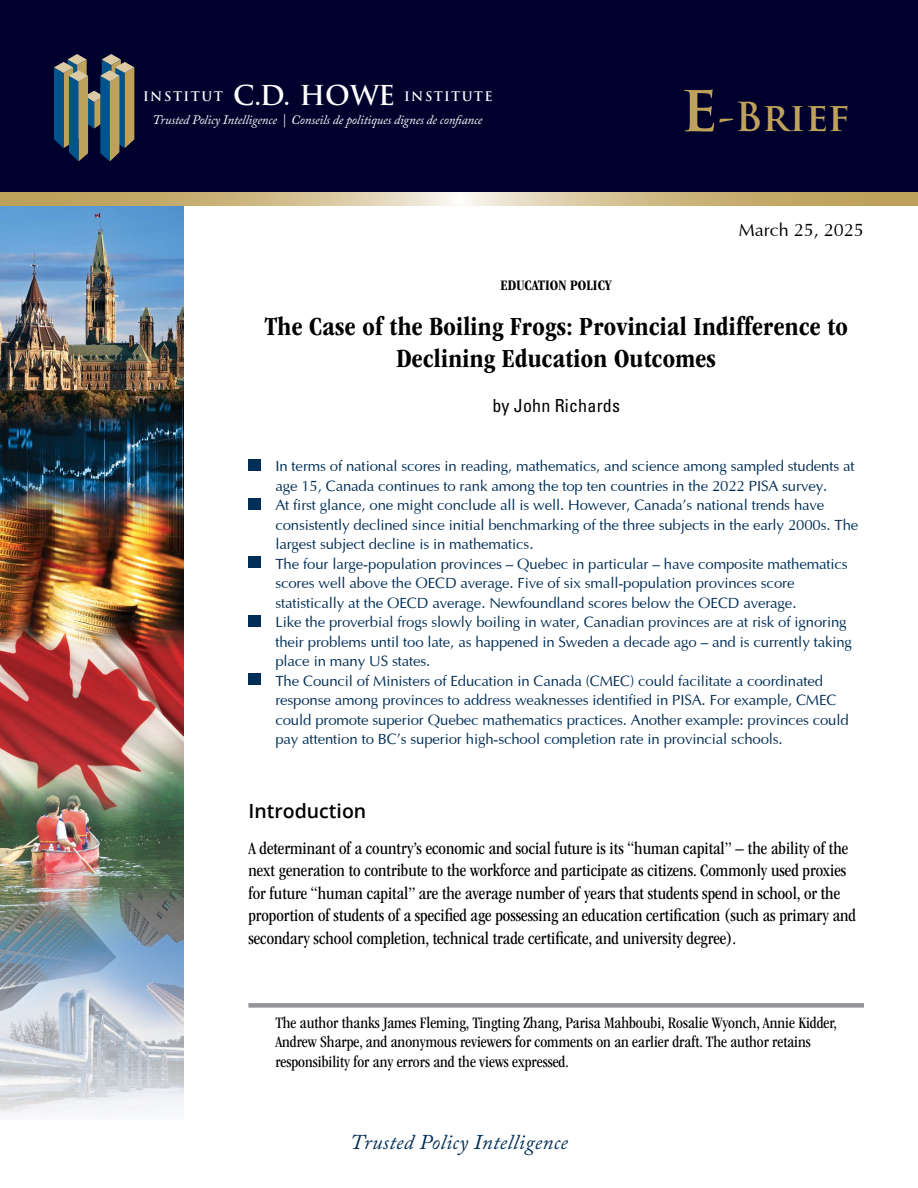
<style>
.page{position:relative;width:918px;height:1188px;background:#fff}
.page>*{position:absolute;margin:0;border:0;box-sizing:border-box;transform-origin:0 0}
.t1{font:700 39px "Trajan Pro";color:#bea15b}
.t2{font:700 condensed 27px/31.5px "ITC Garamond Std";letter-spacing:.01em;color:#000;text-align:center}
.t3{font:italic 21px "Adobe Caslon Pro";letter-spacing:.02em;color:#002e56}
.t4{font:600 19.5px "Open Sans";color:#000}
.t5{font:condensed 18px/22.5px "ITC Garamond Std";color:#000}
.t6{font:condensed 18px "Univers";letter-spacing:.01em;color:#000}
.t7{font:18px "Optima";color:#000}
.t8{font:condensed 16.5px/19.5px "ITC Garamond Std";color:#000}
.t9{font:15px/19.5px "Optima";letter-spacing:-.01em;color:#002e56}
.t10{font:700 condensed 15px "ITC Garamond Std";letter-spacing:.005em;color:#000}
.t11{font:italic 12.9px "Adobe Caslon Pro";letter-spacing:-.01em;color:#fff}
.t12{font:700 12.9px "Trajan";letter-spacing:.11em;color:#fff}
.s1{font-size:26.7px}
.s2{font-size:64.5px}
</style>
<div class="page">
<div style="left:0;top:0;width:918px;height:192px;background:#00002d"></div>
<img style="left:0;top:205px;width:184px;height:910px">
<svg style="left:54px;top:54px;width:80px;height:107px"></svg>
<svg style="left:0;top:192px;width:918px;height:13px;background:#d0bb8a"></svg>
<div style="left:248px;top:459px;width:12px;height:12px;background:#002e56"></div>
<div style="left:248px;top:498px;width:12px;height:12px;background:#002e56"></div>
<div style="left:248px;top:556px;width:12px;height:12px;background:#002e56"></div>
<div style="left:248px;top:615px;width:12px;height:12px;background:#002e56"></div>
<div style="left:248px;top:674px;width:12px;height:12px;background:#002e56"></div>
<div style="left:248px;top:1003px;width:616px;height:5px;background:#939598"></div>
<p class="t12" style="left:143px;top:89px;width:351px">INSTITUT <span class="s1">C.D. HOWE</span> INSTITUTE</p>
<p class="t11" style="left:152px;top:112px;width:331px">Trusted Policy Intelligence | Conseils de politiques dignes de con ance</p>
<h1 class="t1" style="left:681px;top:93px;width:171px"><span class="s2">e</span>-Brief</h1>
<p class="t7" style="left:739px;top:216px;width:127px">March 25, 2025</p>
<p class="t10" style="left:501px;top:277px;width:113px">EDUCATION POLICY</p>
<h2 class="t2" style="left:264px;top:311px;width:585px">The Case of the Boiling Frogs: Provincial Indifference to<br>Declining Education Outcomes</h2>
<p class="t6" style="left:492px;top:394px;width:129px">by John Richards</p>
<p class="t9" style="left:275px;top:455px;width:584px">In terms of national scores in reading, mathematics, and science among sampled students at age 15, Canada continues to rank among the top ten countries in the 2022 PISA survey.<br>At first glance, one might conclude all is well. However, Canada’s national trends have consistently declined since initial benchmarking of the three subjects in the early 2000s. The largest subject decline is in mathematics.<br>The four large-population provinces – Quebec in particular – have composite mathematics scores well above the OECD average. Five of six small-population provinces score statistically at the OECD average. Newfoundland scores below the OECD average.<br>Like the proverbial frogs slowly boiling in water, Canadian provinces are at risk of ignoring their problems until too late, as happened in Sweden a decade ago – and is currently taking place in many US states.<br>The Council of Ministers of Education in Canada (CMEC) could facilitate a coordinated response among provinces to address weaknesses identified in PISA. For example, CMEC could promote superior Quebec mathematics practices. Another example: provinces could pay attention to BC’s superior high-school completion rate in provincial schools.</p>
<h3 class="t4" style="left:248px;top:797px;width:119px">Introduction</h3>
<p class="t5" style="left:248px;top:837px;width:609px">A determinant of a country’s economic and social future is its “human capital” – the ability of the next generation to contribute to the workforce and participate as citizens. Commonly used proxies for future “human capital” are the average number of years that students spend in school, or the proportion of students of a specified age possessing an education certification (such as primary and secondary school completion, technical trade certificate, and university degree).</p>
<p class="t8" style="left:275px;top:1013px;width:563px">The author thanks James Fleming, Tingting Zhang, Parisa Mahboubi, Rosalie Wyonch, Annie Kidder,<br>Andrew Sharpe, and anonymous reviewers for comments on an earlier draft. The author retains responsibility for any errors and the views expressed.</p>
<h3 class="t3" style="left:350px;top:1130px;width:219px">Trusted Policy Intelligence</h3>
</div>
